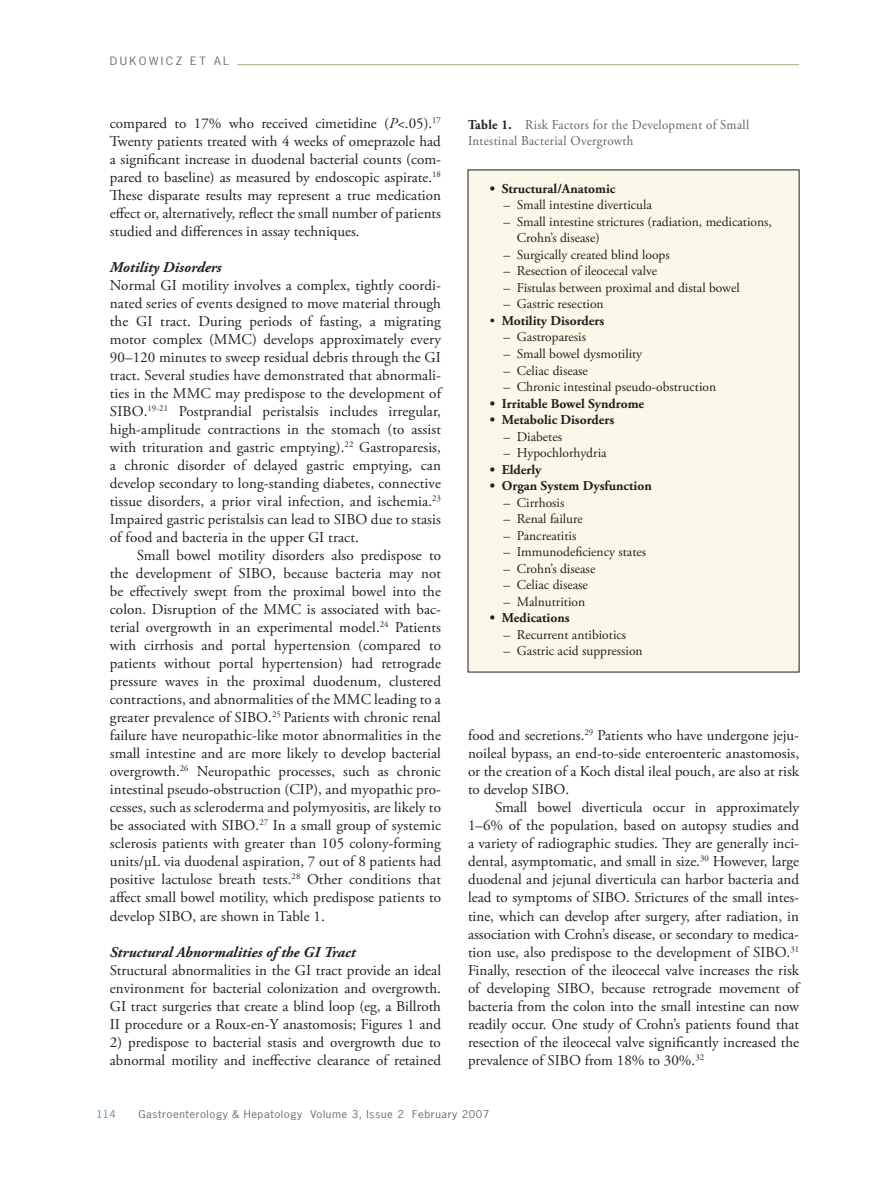
<style>
.page{position:relative;width:882px;height:1179px;background:#fff}
.page>*{position:absolute;margin:0;border:0;box-sizing:border-box;transform-origin:0 0}
.t1{font:15px/18px "Adobe Garamond Pro";color:#231f20;text-align:justify}
.t2{font:italic 700 15px "Adobe Garamond Pro";color:#231f20}
.t3{font:13.5px/16.5px "Adobe Garamond Pro";color:#231f20}
.t4{font:700 13.5px "Adobe Garamond Pro";color:#231f20}
.t5{font:13.5px/16.5px "Adobe Garamond Pro";letter-spacing:.025em;color:#636366;scale:.95 1}
.t6{font:10.8px "News Gothic Std";letter-spacing:.2em;color:#6c6d70;scale:1.11 1}
.t7{font:10.2px "News Gothic Std";letter-spacing:.05em;color:#6c6d70;scale:1.11 1}
.t8{font:10.2px "News Gothic Std";color:#748ba5;scale:1.11 1}
.s1{font-style:italic}
.s2{font-weight:700;color:#231f20}
.s3{font-weight:400}
</style>
<div class="page">
<hr style="left:237px;top:64px;width:561px;height:1px;background:#a8b07a">
<div style="left:468px;top:170px;width:330px;height:502px;background:#faf8e9"></div>
<p class="t6" style="left:110px;top:54px;width:109px">DUKOWICZ ET AL</p>
<p class="t1" style="left:110px;top:115px;width:332px">compared to 17% who received cimetidine (<span class="s1">P</span>&lt;.05).<sup>17<br></sup>Twenty patients treated with 4 weeks of omeprazole had a significant increase in duodenal bacterial counts (com&shy;pared to baseline) as measured by endoscopic aspirate.<sup>18<br></sup>These disparate results may represent a true medication effect or, alternatively, reflect the small number of patients studied and differences in assay techniques.</p>
<p class="t2" style="left:110px;top:258px;width:113px">Motility Disorders</p>
<p class="t1" style="left:110px;top:277px;width:332px">Normal GI motility involves a complex, tightly coordi&shy;nated series of events designed to move material through the GI tract. During periods of fasting, a migrating motor complex (MMC) develops approximately every 90–120 minutes to sweep residual debris through the GI tract. Several studies have demonstrated that abnormali&shy;ties in the MMC may predispose to the development of SIBO.<sup>19-21</sup> Postprandial peristalsis includes irregular, high-amplitude contractions in the stomach (to assist with trituration and gastric emptying).<sup>22</sup> Gastroparesis, a chronic disorder of delayed gastric emptying, can develop secondary to long-standing diabetes, connective tissue disorders, a prior viral infection, and ischemia.<sup>23<br></sup>Impaired gastric peristalsis can lead to SIBO due to stasis of food and bacteria in the upper GI tract.</p>
<p class="t1" style="left:110px;top:547px;width:332px;text-indent:27px">Small bowel motility disorders also predispose to the development of SIBO, because bacteria may not be effectively swept from the proximal bowel into the colon. Disruption of the MMC is associated with bac&shy;terial overgrowth in an experimental model.<sup>24</sup> Patients with cirrhosis and portal hypertension (compared to patients without portal hypertension) had retrograde pressure waves in the proximal duodenum, clustered contractions, and abnormalities of the MMC leading to a greater prevalence of SIBO.<sup>25</sup> Patients with chronic renal failure have neuropathic-like motor abnormalities in the small intestine and are more likely to develop bacterial overgrowth.<sup>26</sup> Neuropathic processes, such as chronic intestinal pseudo-obstruction (CIP), and myopathic pro&shy;cesses, such as scleroderma and polymyositis, are likely to be associated with SIBO.<sup>27</sup> In a small group of systemic sclerosis patients with greater than 105 colony-forming units/µL via duodenal aspiration, 7 out of 8 patients had positive lactulose breath tests.<sup>28</sup> Other conditions that affect small bowel motility, which predispose patients to develop SIBO, are shown in Table 1.</p>
<p class="t2" style="left:110px;top:942px;width:247px">Structural Abnormalities of the GI Tract</p>
<p class="t1" style="left:110px;top:961px;width:332px">Structural abnormalities in the GI tract provide an ideal environment for bacterial colonization and overgrowth.<br>GI tract surgeries that create a blind loop (eg, a Billroth II procedure or a Roux-en-Y anastomosis; Figures 1 and</p>
<p class="t1" style="left:110px;top:1033px;width:332px">2) predispose to bacterial stasis and overgrowth due to abnormal motility and ineffective clearance of retained</p>
<p class="t5" style="left:468px;top:117px;width:297px"><span class="s2">Table 1.</span> Risk Factors for the Development of Small<br>Intestinal Bacterial Overgrowth</p>
<p class="t4" style="left:489px;top:181px;width:127px">• Structural/Anatomic</p>
<p class="t3" style="left:503px;top:197px;width:150px">– Small intestine diverticula</p>
<p class="t3" style="left:516px;top:214px;width:256px;text-indent:-14px">– Small intestine strictures (radiation, medications,<br>Crohn’s disease)</p>
<p class="t3" style="left:503px;top:247px;width:168px">– Surgically created blind loops</p>
<p class="t3" style="left:503px;top:263px;width:155px">– Resection of ileocecal valve</p>
<p class="t3" style="left:503px;top:280px;width:238px">– Fistulas between proximal and distal bowel</p>
<p class="t3" style="left:503px;top:296px;width:102px">– Gastric resection</p>
<p class="t4" style="left:489px;top:313px;width:116px"><span class="s3">•</span> Motility Disorders</p>
<p class="t3" style="left:503px;top:329px;width:84px">– Gastroparesis</p>
<p class="t3" style="left:503px;top:346px;width:140px">– Small bowel dysmotility</p>
<p class="t3" style="left:503px;top:362px;width:86px">– Celiac disease</p>
<p class="t3" style="left:503px;top:379px;width:214px">– Chronic intestinal pseudo-obstruction</p>
<p class="t4" style="left:489px;top:395px;width:156px">• Irritable Bowel Syndrome</p>
<p class="t4" style="left:489px;top:412px;width:126px">• Metabolic Disorders</p>
<p class="t3" style="left:503px;top:428px;width:60px">– Diabetes</p>
<p class="t3" style="left:503px;top:445px;width:105px">– Hypochlorhydria</p>
<p class="t4" style="left:489px;top:461px;width:53px">• Elderly</p>
<p class="t4" style="left:489px;top:478px;width:163px">• Organ System Dysfunction</p>
<p class="t3" style="left:503px;top:494px;width:63px">– Cirrhosis</p>
<p class="t3" style="left:503px;top:511px;width:81px">– Renal failure</p>
<p class="t3" style="left:503px;top:527px;width:75px">– Pancreatitis</p>
<p class="t3" style="left:503px;top:544px;width:144px">– Immunodeficiency states</p>
<p class="t3" style="left:503px;top:560px;width:93px">– Crohn’s disease</p>
<p class="t3" style="left:503px;top:577px;width:86px">– Celiac disease</p>
<p class="t3" style="left:503px;top:593px;width:83px">– Malnutrition</p>
<p class="t4" style="left:489px;top:610px;width:81px">• Medications</p>
<p class="t3" style="left:503px;top:626px;width:124px">– Recurrent antibiotics</p>
<p class="t3" style="left:503px;top:643px;width:141px">– Gastric acid suppression</p>
<p class="t1" style="left:468px;top:727px;width:332px">food and secretions.<sup>29</sup> Patients who have undergone jeju&shy;noileal bypass, an end-to-side enteroenteric anastomosis, or the creation of a Koch distal ileal pouch, are also at risk to develop SIBO.</p>
<p class="t1" style="left:468px;top:799px;width:332px;text-indent:27px">Small bowel diverticula occur in approximately 1–6% of the population, based on autopsy studies and a variety of radiographic studies. They are generally inci&shy;dental, asymptomatic, and small in size.<sup>30</sup> However, large duodenal and jejunal diverticula can harbor bacteria and lead to symptoms of SIBO. Strictures of the small intes&shy;tine, which can develop after surgery, after radiation, in association with Crohn’s disease, or secondary to medica&shy;tion use, also predispose to the development of SIBO.<sup>31<br></sup>Finally, resection of the ileocecal valve increases the risk of developing SIBO, because retrograde movement of bacteria from the colon into the small intestine can now readily occur. One study of Crohn’s patients found that resection of the ileocecal valve significantly increased the prevalence of SIBO from 18% to 30%.<sup>32</sup></p>
<p class="t8" style="left:96px;top:1107px;width:19px">114</p>
<p class="t7" style="left:138px;top:1107px;width:317px">Gastroenterology &amp; Hepatology Volume 3, Issue 2 February 2007</p>
</div>
